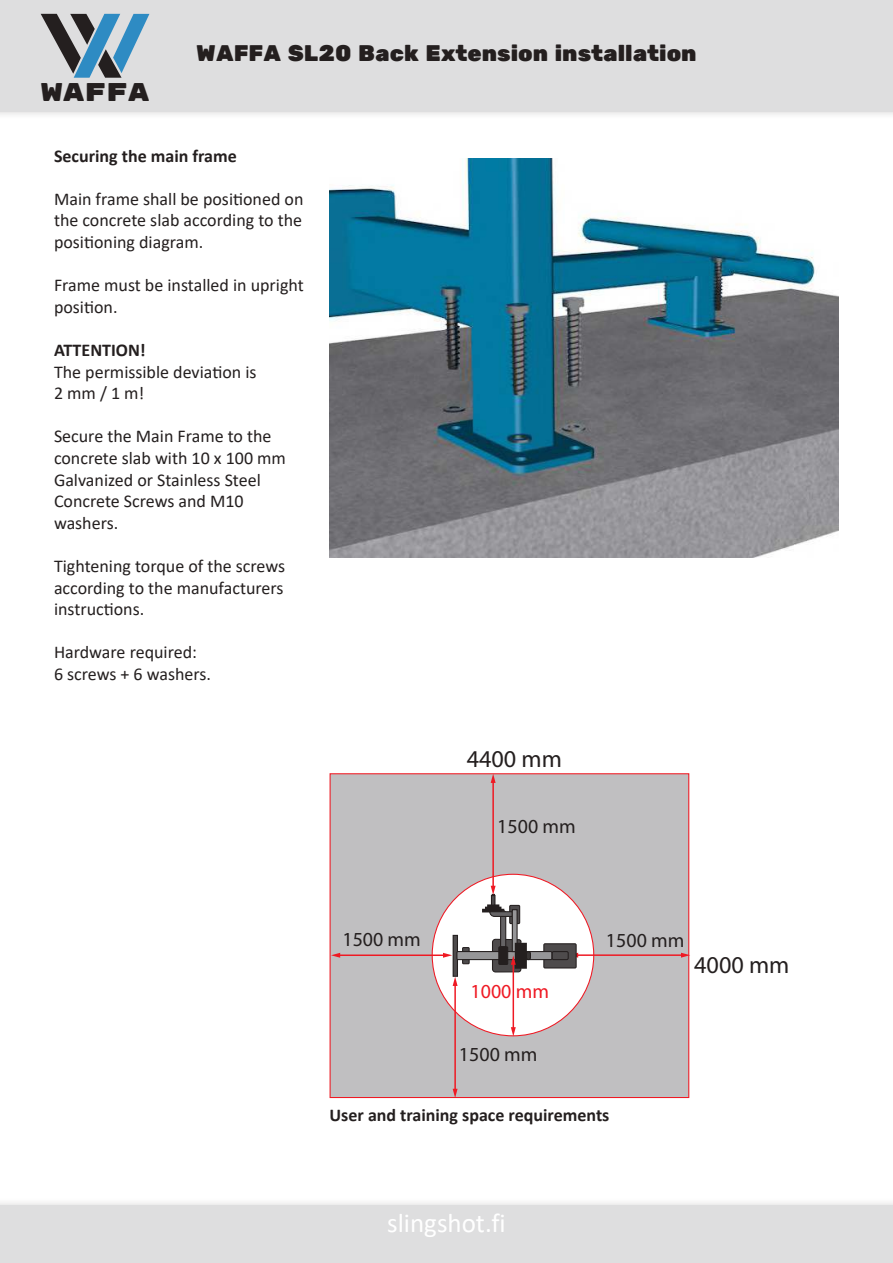
<style>
.page{position:relative;width:893px;height:1263px;background:#fff}
.page>*{position:absolute;margin:0;border:0;box-sizing:border-box;transform-origin:0 0}
.t1{font:27px "Calibri";color:#fff}
.t2{font:25.5px "Rubik Mono One";color:#241f1f}
.t3{font:24.3px "Myriad Pro";color:#241f1f}
.t4{font:22.5px "Rubik One";color:#241f1f}
.t5{font:19.95px "Myriad Pro";color:#241f1f}
.t6{font:19.95px "Myriad Pro";color:#ef1923}
.t7{font:18px/21.6px "Calibri";color:#241f1f}
.t8{font:700 18px "Calibri";color:#241f1f}
</style>
<div class="page">
<div style="left:0;top:0;width:893px;height:120px;background:#241f1f;opacity:.75"></div>
<div style="left:0;top:0;width:893px;height:112px;background:#dededf"></div>
<svg style="left:41px;top:14px;width:108px;height:64px"></svg>
<div style="left:0;top:1197px;width:893px;height:66px;background:#f8f7f7"></div>
<div style="left:0;top:1205px;width:893px;height:58px;background:#dededf"></div>
<img style="left:330px;top:158px;width:509px;height:399px">
<div style="left:330px;top:774px;width:359px;height:323px;background:#c0bfc1"></div>
<div style="left:330px;top:773px;width:359px;height:325px;border:1px solid #ef1923"></div>
<div style="left:432px;top:874px;width:162px;height:162px;background:#fff;border-radius:50%"></div>
<hr style="left:338px;top:954px;width:107px;height:2px;background:#ef1923">
<svg style="left:331px;top:953px;width:9px;height:5px"></svg>
<svg style="left:443px;top:953px;width:9px;height:5px"></svg>
<hr style="left:576px;top:954px;width:107px;height:2px;background:#ef1923">
<svg style="left:681px;top:953px;width:9px;height:5px"></svg>
<hr style="left:454px;top:984px;width:2px;height:106px;background:#ef1923">
<svg style="left:453px;top:977px;width:5px;height:9px"></svg>
<svg style="left:453px;top:1089px;width:5px;height:9px"></svg>
<div style="left:544px;top:944px;width:32px;height:24px;background:#4e4b4c"></div>
<div style="left:543px;top:943px;width:34px;height:25px;border:1px solid #241f1f"></div>
<hr style="left:453px;top:935px;width:4px;height:41px;background:#4e4b4c">
<div style="left:453px;top:935px;width:5px;height:42px;border:1px solid #241f1f"></div>
<div style="left:463px;top:947px;width:6px;height:17px;background:#4e4b4c"></div>
<div style="left:462px;top:947px;width:8px;height:17px;border:1px solid #241f1f"></div>
<div style="left:482px;top:909px;width:22px;height:3px;border:2px solid #241f1f"></div>
<div style="left:485px;top:907px;width:16px;height:3px;border:2px solid #241f1f"></div>
<div style="left:491px;top:895px;width:4px;height:11px;border:1px solid #241f1f"></div>
<hr style="left:492px;top:781px;width:2px;height:106px;background:#ef1923">
<svg style="left:491px;top:774px;width:5px;height:9px"></svg>
<svg style="left:491px;top:886px;width:5px;height:10px"></svg>
<div style="left:552px;top:951px;width:17px;height:9px;border:1px solid #241f1f"></div>
<div style="left:457px;top:951px;width:95px;height:8px;background:#969698"></div>
<div style="left:456px;top:951px;width:96px;height:9px;border:1px solid #241f1f"></div>
<div style="left:526px;top:951px;width:5px;height:9px;border:1px solid #241f1f;border-radius:2px"></div>
<hr style="left:513px;top:963px;width:1px;height:66px;background:#ef1923">
<svg style="left:486px;top:905px;width:44px;height:68px"></svg>
<svg style="left:511px;top:1027px;width:5px;height:9px"></svg>
<h2 class="t2" style="left:41px;top:77px;width:110px">WAFFA</h2>
<p class="t4" style="left:196px;top:40px;width:502px">WAFFA SL20 Back Extension installation</p>
<p class="t8" style="left:54px;top:143px;width:184px">Securing the main frame</p>
<p class="t7" style="left:54px;top:188px;width:251px;text-align:justify">Main frame shall be positioned on the concrete slab according to the positioning diagram.</p>
<p class="t7" style="left:54px;top:276px;width:251px">Frame must be installed in upright position.</p>
<p class="t8" style="left:54px;top:339px;width:93px">ATTENTION!</p>
<p class="t7" style="left:54px;top:360px;width:204px">The permissible deviation is<br>2 mm / 1 m!</p>
<p class="t7" style="left:54px;top:427px;width:234px">Secure the Main Frame to the concrete slab with 10 x 100 mm<br>Galvanized or Stainless Steel<br>Concrete Screws and M10 washers.</p>
<p class="t7" style="left:54px;top:557px;width:233px;text-align:justify">Tightening torque of the screws according to the manufacturers instructions.</p>
<p class="t7" style="left:54px;top:643px;width:159px">Hardware required:<br>6 screws + 6 washers.</p>
<h3 class="t3" style="left:467px;top:744px;width:97px">4400 mm</h3>
<p class="t5" style="left:497px;top:814px;width:80px">1500 mm</p>
<p class="t5" style="left:342px;top:928px;width:80px">1500 mm</p>
<p class="t6" style="left:471px;top:979px;width:80px">1000 mm</p>
<p class="t5" style="left:606px;top:928px;width:80px">1500 mm</p>
<h3 class="t3" style="left:694px;top:950px;width:97px">4000 mm</h3>
<p class="t5" style="left:459px;top:1042px;width:80px">1500 mm</p>
<p class="t8" style="left:330px;top:1102px;width:281px">User and training space requirements</p>
<h1 class="t1" style="left:387px;top:1214px;width:120px">slingshot.fi</h1>
</div>
